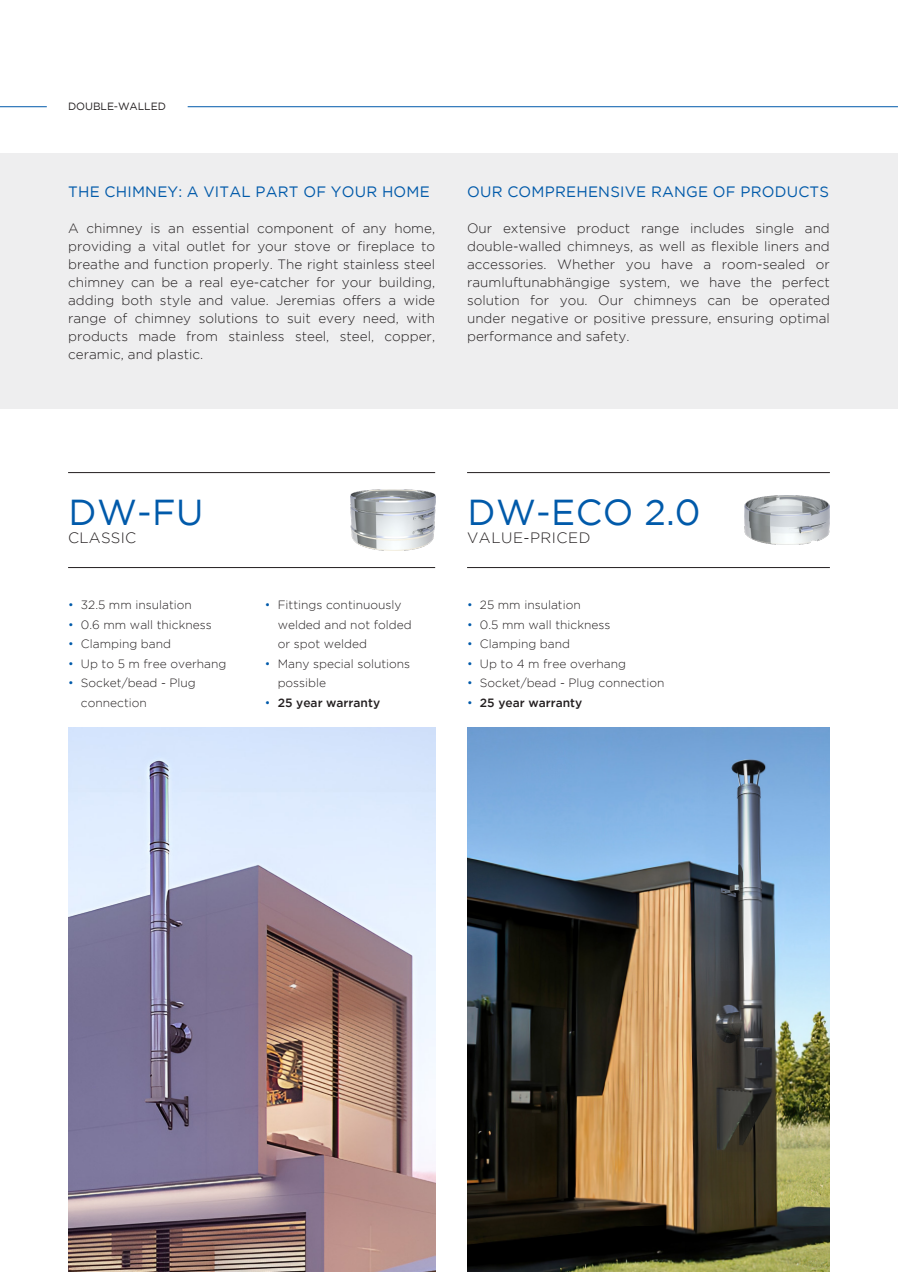
<style>
.page{position:relative;width:898px;height:1272px;background:#fff}
.page>*{position:absolute;margin:0;border:0;box-sizing:border-box;transform-origin:0 0}
.t1{font:36px "Gotham";letter-spacing:.015em;color:#015aaa}
.Preisliste_Überschrift{font:15px "Gotham";letter-spacing:.015em;color:#015aaa}
.t2{font:300 15px "Gotham";letter-spacing:.035em;color:#231f20}
.t3{font:300 15px "Gotham";letter-spacing:.015em;color:#231f20}
.Preisliste_Überschrift-2{font:300 13.5px/18px "Gotham";color:#231f20;text-align:justify}
.Preisliste_Überschrift-3{font:300 12px "Gotham";color:#231f20}
.Preisliste_Überschrift-4{font:500 12px "Gotham";color:#231f20}
.t4{font:10.5px "Gotham";letter-spacing:-.005em;color:#231f20}
.s1{color:#015aaa}
.s2{font-weight:300;color:#015aaa}
</style>
<div class="page">
<hr style="left:0;top:106px;width:47px;height:1px;background:#015aaa">
<hr style="left:188px;top:106px;width:709px;height:1px;background:#015aaa">
<div style="left:0;top:153px;width:897px;height:255px;background:#eeeeef"></div>
<img style="left:467px;top:727px;width:362px;height:544px">
<img style="left:68px;top:727px;width:367px;height:544px">
<hr style="left:467px;top:472px;width:362px;height:1px;background:#231f20">
<hr style="left:467px;top:567px;width:362px;height:1px;background:#231f20">
<img style="left:744px;top:495px;width:85px;height:50px">
<hr style="left:68px;top:472px;width:367px;height:1px;background:#231f20">
<hr style="left:68px;top:567px;width:367px;height:1px;background:#231f20">
<img style="left:350px;top:489px;width:85px;height:62px">
<p class="t4" style="left:68px;top:100px;width:99px">DOUBLE-WALLED</p>
<p class="Preisliste_Überschrift" style="left:68px;top:182px;width:363px">THE CHIMNEY: A VITAL PART OF YOUR HOME</p>
<p class="Preisliste_Überschrift-2" style="left:68px;top:219px;width:368px">A chimney is an essential component of any home, providing a vital outlet for your stove or fireplace to breathe and function properly. The right stainless steel chimney can be a real eye-catcher for your building, adding both style and value. Jeremias offers a wide range of chimney solutions to suit every need, with products made from stainless steel, steel, copper, ceramic, and plastic.</p>
<p class="Preisliste_Überschrift" style="left:467px;top:182px;width:363px">OUR COMPREHENSIVE RANGE OF PRODUCTS</p>
<p class="Preisliste_Überschrift-2" style="left:467px;top:219px;width:364px">Our extensive product range includes single and double-walled chimneys, as well as flexible liners and accessories. Whether you have a room-sealed or raumluftunabhängige system, we have the perfect solution for you. Our chimneys can be operated under negative or positive pressure, ensuring optimal performance and safety.</p>
<p class="t1" style="left:68px;top:489px;width:137px">DW-FU</p>
<p class="t3" style="left:68px;top:528px;width:69px">CLASSIC</p>
<p class="Preisliste_Überschrift-3" style="left:68px;top:597px;width:125px"><span class="s1">•</span> 32.5 mm insulation</p>
<p class="Preisliste_Überschrift-3" style="left:68px;top:616px;width:145px"><span class="s1">•</span> 0.6 mm wall thickness</p>
<p class="Preisliste_Überschrift-3" style="left:68px;top:636px;width:104px"><span class="s1">•</span> Clamping band</p>
<p class="Preisliste_Überschrift-3" style="left:68px;top:655px;width:160px"><span class="s1">•</span> Up to 5 m free overhang</p>
<p class="Preisliste_Überschrift-3" style="left:68px;top:675px;width:129px"><span class="s1">•</span> Socket/bead - Plug</p>
<p class="Preisliste_Überschrift-3" style="left:81px;top:694px;width:67px">connection</p>
<p class="Preisliste_Überschrift-3" style="left:265px;top:597px;width:138px"><span class="s1">•</span> Fittings continuously</p>
<p class="Preisliste_Überschrift-3" style="left:277px;top:616px;width:135px">welded and not folded</p>
<p class="Preisliste_Überschrift-3" style="left:277px;top:636px;width:91px">or spot welded</p>
<p class="Preisliste_Überschrift-3" style="left:265px;top:655px;width:147px"><span class="s1">•</span> Many special solutions</p>
<p class="Preisliste_Überschrift-3" style="left:277px;top:675px;width:50px">possible</p>
<p class="Preisliste_Überschrift-4" style="left:265px;top:694px;width:117px"><span class="s2">•</span> 25 year warranty</p>
<p class="t1" style="left:467px;top:489px;width:235px">DW-ECO 2.0</p>
<p class="t2" style="left:467px;top:528px;width:125px">VALUE-PRICED</p>
<p class="Preisliste_Überschrift-3" style="left:467px;top:597px;width:115px"><span class="s1">•</span> 25 mm insulation</p>
<p class="Preisliste_Überschrift-3" style="left:467px;top:616px;width:145px"><span class="s1">•</span> 0.5 mm wall thickness</p>
<p class="Preisliste_Überschrift-3" style="left:467px;top:636px;width:104px"><span class="s1">•</span> Clamping band</p>
<p class="Preisliste_Überschrift-3" style="left:467px;top:655px;width:160px"><span class="s1">•</span> Up to 4 m free overhang</p>
<p class="Preisliste_Überschrift-3" style="left:467px;top:675px;width:199px"><span class="s1">•</span> Socket/bead - Plug connection</p>
<p class="Preisliste_Überschrift-4" style="left:467px;top:694px;width:117px"><span class="s2">•</span> 25 year warranty</p>
</div>
